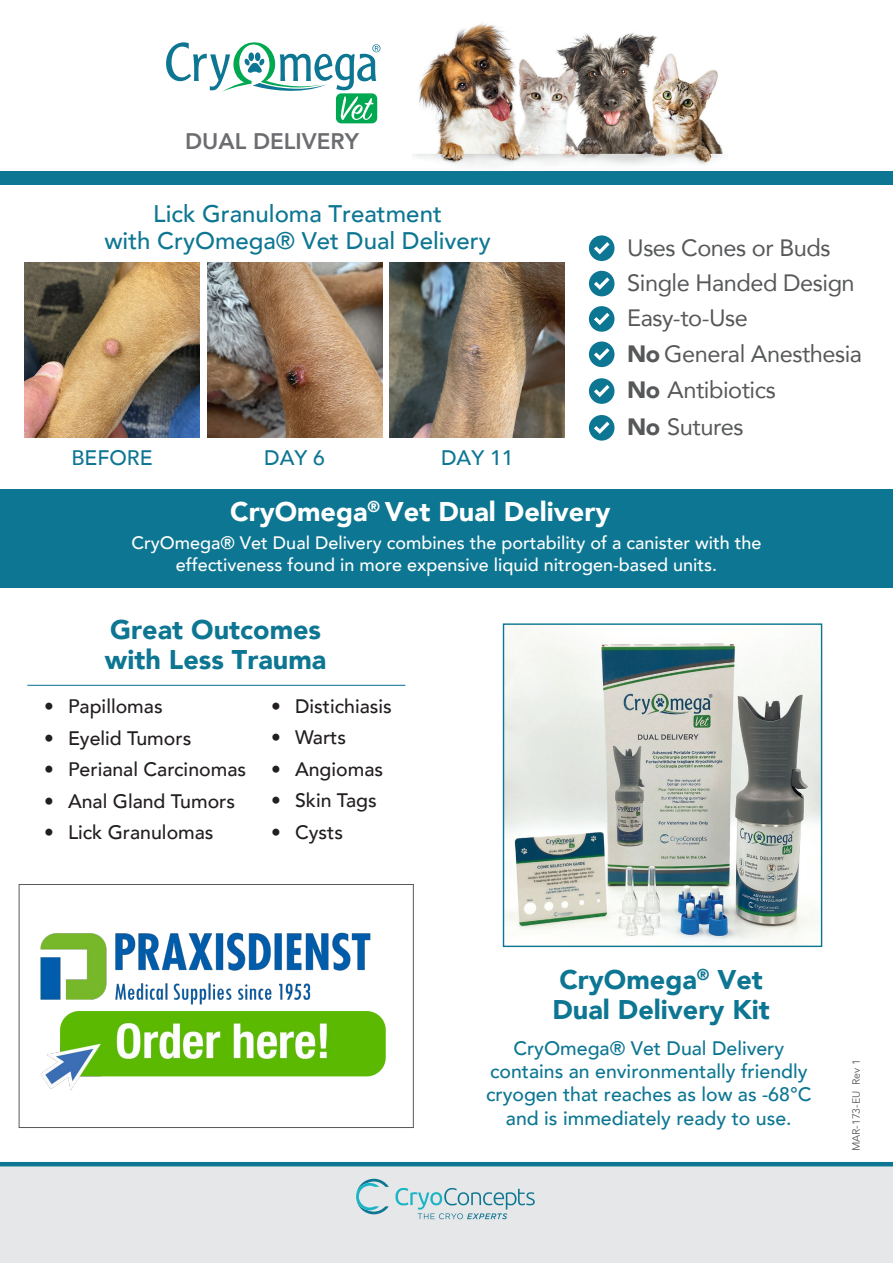
<style>
.page{position:relative;width:893px;height:1263px;background:#fff}
.page>*{position:absolute;margin:0;border:0;box-sizing:border-box;transform-origin:0 0}
.t1{font:900 27px/30px "Avenir";color:#0d7692}
.t2{font:900 27px "Avenir";color:#fff}
.t3{font:500 24px/27px "Avenir";color:#0d7692;text-align:center}
.t4{font:23.55px/36.8px "Avenir";letter-spacing:-.02em;color:#57585a}
.t5{font:800 22.5px "Avenir";color:#6c6d70}
.t6{font:500 21px "Avenir";color:#0d7692}
.t7{font:500 19.5px "Avenir";color:#231f20}
.t8{font:500 19.5px/23.4px "Avenir";color:#0d7692;text-align:center}
.t9{font:500 18px/21.6px "Avenir";color:#fff;text-align:center}
.t10{font:10.5px "Avenir";color:#57585a}
.s1{font-weight:900}
</style>
<div class="page">
<img style="left:413px;top:23px;width:310px;height:144px">
<img style="left:505px;top:625px;width:315px;height:317px">
<div style="left:503px;top:623px;width:319px;height:324px;border:1px solid #0d7692"></div>
<hr style="left:27px;top:685px;width:378px;height:1px;background:#0d7692">
<div style="left:0;top:1164px;width:893px;height:99px;background:#e6e7e9"></div>
<div style="left:0;top:489px;width:893px;height:99px;background:#0d7692"></div>
<hr style="left:0;top:1162px;width:893px;height:4px;background:#0d7692">
<div style="left:0;top:172px;width:893px;height:13px;background:#0d7692"></div>
<div style="left:336px;top:93px;width:41px;height:30px;background:#00a851;border-radius:5px"></div>
<svg style="left:166px;top:42px;width:214px;height:78px"></svg>
<div style="left:589px;top:235px;width:25px;height:26px;background:#0d7692;border-radius:50%"></div>
<svg style="left:594px;top:242px;width:15px;height:12px"></svg>
<div style="left:589px;top:341px;width:25px;height:26px;background:#0d7692;border-radius:50%"></div>
<svg style="left:594px;top:348px;width:15px;height:12px"></svg>
<div style="left:589px;top:378px;width:25px;height:26px;background:#0d7692;border-radius:50%"></div>
<svg style="left:594px;top:385px;width:15px;height:12px"></svg>
<div style="left:589px;top:415px;width:25px;height:26px;background:#0d7692;border-radius:50%"></div>
<svg style="left:594px;top:422px;width:15px;height:12px"></svg>
<div style="left:589px;top:271px;width:25px;height:25px;background:#0d7692;border-radius:50%"></div>
<svg style="left:594px;top:277px;width:15px;height:13px"></svg>
<div style="left:589px;top:306px;width:25px;height:26px;background:#0d7692;border-radius:50%"></div>
<svg style="left:594px;top:313px;width:15px;height:12px"></svg>
<svg style="left:395px;top:1188px;width:140px;height:31px"></svg>
<svg style="left:356px;top:1179px;width:33px;height:35px"></svg>
<img style="left:24px;top:262px;width:176px;height:176px">
<img style="left:208px;top:262px;width:174px;height:176px">
<img style="left:389px;top:262px;width:176px;height:176px">
<div style="left:19px;top:884px;width:395px;height:244px;border:1px solid #57585a"></div>
<img style="left:40px;top:932px;width:346px;height:159px">
<p class="t5" style="left:185px;top:124px;width:175px">DUAL DELIVERY</p>
<h2 class="t3" style="left:104px;top:199px;width:388px">Lick Granuloma Treatment<br>with CryOmega® Vet Dual Delivery</h2>
<p class="t6" style="left:71px;top:439px;width:83px">BEFORE</p>
<p class="t6" style="left:264px;top:439px;width:62px">DAY 6</p>
<p class="t6" style="left:441px;top:439px;width:74px">DAY 11</p>
<h1 class="t2" style="left:230px;top:489px;width:382px">CryOmega<sup>®</sup> Vet Dual Delivery</h1>
<h3 class="t4" style="left:627px;top:228px;width:205px">Uses Cones or Buds</h3>
<h3 class="t4" style="left:627px;top:264px;width:229px;line-height:35.4px">Single Handed Design<br>Easy-to-Use</h3>
<h3 class="t4" style="left:627px;top:334px;width:236px"><span class="s1">No</span> General Anesthesia<br><span class="s1">No</span> Antibiotics<br><span class="s1">No</span> Sutures</h3>
<p class="t9" style="left:132px;top:531px;width:631px">CryOmega® Vet Dual Delivery combines the portability of a canister with the effectiveness found in more expensive liquid nitrogen-based units.</p>
<h1 class="t1" style="left:105px;top:614px;width:223px">Great Outcomes with Less Trauma</h1>
<p class="t7" style="left:44px;top:689px;width:120px">• Papillomas</p>
<p class="t7" style="left:44px;top:721px;width:149px">• Eyelid Tumors</p>
<p class="t7" style="left:44px;top:752px;width:204px">• Perianal Carcinomas</p>
<p class="t7" style="left:44px;top:784px;width:193px">• Anal Gland Tumors</p>
<p class="t7" style="left:44px;top:815px;width:171px">• Lick Granulomas</p>
<p class="t7" style="left:271px;top:689px;width:122px">• Distichiasis</p>
<p class="t7" style="left:271px;top:721px;width:77px">• Warts</p>
<p class="t7" style="left:271px;top:752px;width:114px">• Angiomas</p>
<p class="t7" style="left:271px;top:784px;width:107px">• Skin Tags</p>
<p class="t7" style="left:271px;top:815px;width:74px">• Cysts</p>
<h1 class="t1" style="left:552px;top:964px;width:219px">CryOmega<sup>®</sup> Vet<br>Dual Delivery Kit</h1>
<p class="t8" style="left:486px;top:1035px;width:327px">CryOmega® Vet Dual Delivery contains an environmentally friendly cryogen that reaches as low as -68°C and is immediately ready to use.</p>
<p class="t10" style="left:850px;top:1151px;width:94px;rotate:-90deg">MAR-173-EU Rev 1</p>
</div>
